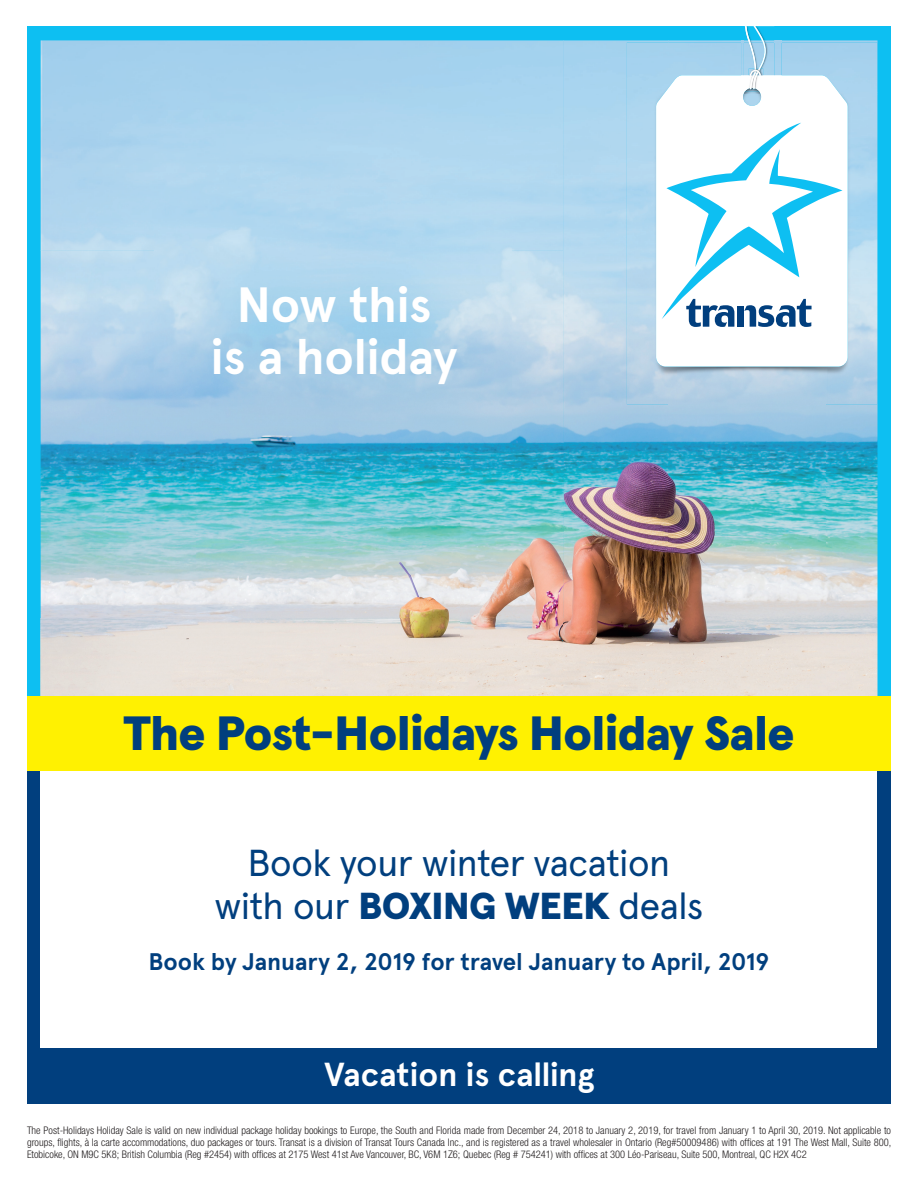
<style>
.page{position:relative;width:918px;height:1188px;background:#fff}
.page>*{position:absolute;margin:0;border:0;box-sizing:border-box;transform-origin:0 0}
.t1{font:700 49.5px/52.5px "Apercu Pro";letter-spacing:-.01em;color:#fff;text-align:center}
.t2{font:900 48px "Apercu";letter-spacing:-.025em;color:#013f7e}
.t3{font:37.5px/43.5px "Apercu";letter-spacing:-.03em;color:#013f7e;text-align:center}
.t4{font:700 33.3px "Apercu TRNST";color:#fff}
.t5{font:700 24px "Apercu";letter-spacing:-.005em;color:#013f7e}
.t6{font:300 condensed 10.5px/12px "Helvetica Neue";color:#231f20;text-align:justify}
.s1{font-weight:900}
</style>
<div class="page">
<div style="left:27px;top:319px;width:864px;height:785px;background:#013f7e"></div>
<div style="left:27px;top:27px;width:864px;height:705px;background:#0dbff2"></div>
<div style="left:40px;top:725px;width:838px;height:323px;background:#fff"></div>
<img style="left:40px;top:40px;width:523px;height:210px">
<img style="left:563px;top:40px;width:105px;height:656px">
<img style="left:668px;top:40px;width:210px;height:52px">
<img style="left:826px;top:92px;width:52px;height:604px">
<img style="left:40px;top:250px;width:157px;height:368px">
<img style="left:459px;top:250px;width:105px;height:446px">
<img style="left:668px;top:404px;width:158px;height:292px">
<img style="left:197px;top:437px;width:262px;height:181px">
<img style="left:40px;top:618px;width:419px;height:78px">
<img style="left:155px;top:231px;width:356px;height:206px">
<div style="left:27px;top:696px;width:864px;height:74px;background:#fff101"></div>
<div style="left:627px;top:43px;width:250px;height:51px;background:#a5d2ed"></div>
<img style="left:627px;top:94px;width:50px;height:310px">
<img style="left:828px;top:94px;width:49px;height:310px">
<img style="left:677px;top:367px;width:151px;height:37px">
<svg style="left:656px;top:75px;width:192px;height:292px;background:#f8fbfd"></svg>
<svg style="left:741px;top:26px;width:41px;height:66px"></svg>
<svg style="left:662px;top:123px;width:181px;height:204px;background:#ceecf7"></svg>
<h1 class="t1" style="left:211px;top:275px;width:248px">Now this<br>is a holiday</h1>
<h2 class="t2" style="left:123px;top:704px;width:673px">The Post-Holidays Holiday Sale</h2>
<h3 class="t3" style="left:214px;top:841px;width:491px">Book your winter vacation with our <span class="s1">BOXING WEEK</span> deals</h3>
<h3 class="t5" style="left:149px;top:947px;width:622px">Book by January 2, 2019 for travel January to April, 2019</h3>
<h3 class="t4" style="left:324px;top:1054px;width:272px">Vacation is calling</h3>
<p class="t6" style="left:27px;top:1124px;width:866px">The Post-Holidays Holiday Sale is valid on new individual package holiday bookings to Europe, the South and Florida made from December 24, 2018 to January 2, 2019, for travel from January 1 to April 30, 2019. Not applicable to groups, flights, à la carte accommodations, duo packages or tours. Transat is a division of Transat Tours Canada Inc., and is registered as a travel wholesaler in Ontario (Reg#50009486) with offices at 191 The West Mall, Suite 800, Etobicoke, ON M9C 5K8; British Columbia (Reg #2454) with offices at 2175 West 41st Ave Vancouver, BC, V6M 1Z6; Quebec (Reg # 754241) with offices at 300 Léo-Pariseau, Suite 500, Montreal, QC H2X 4C2</p>
</div>
